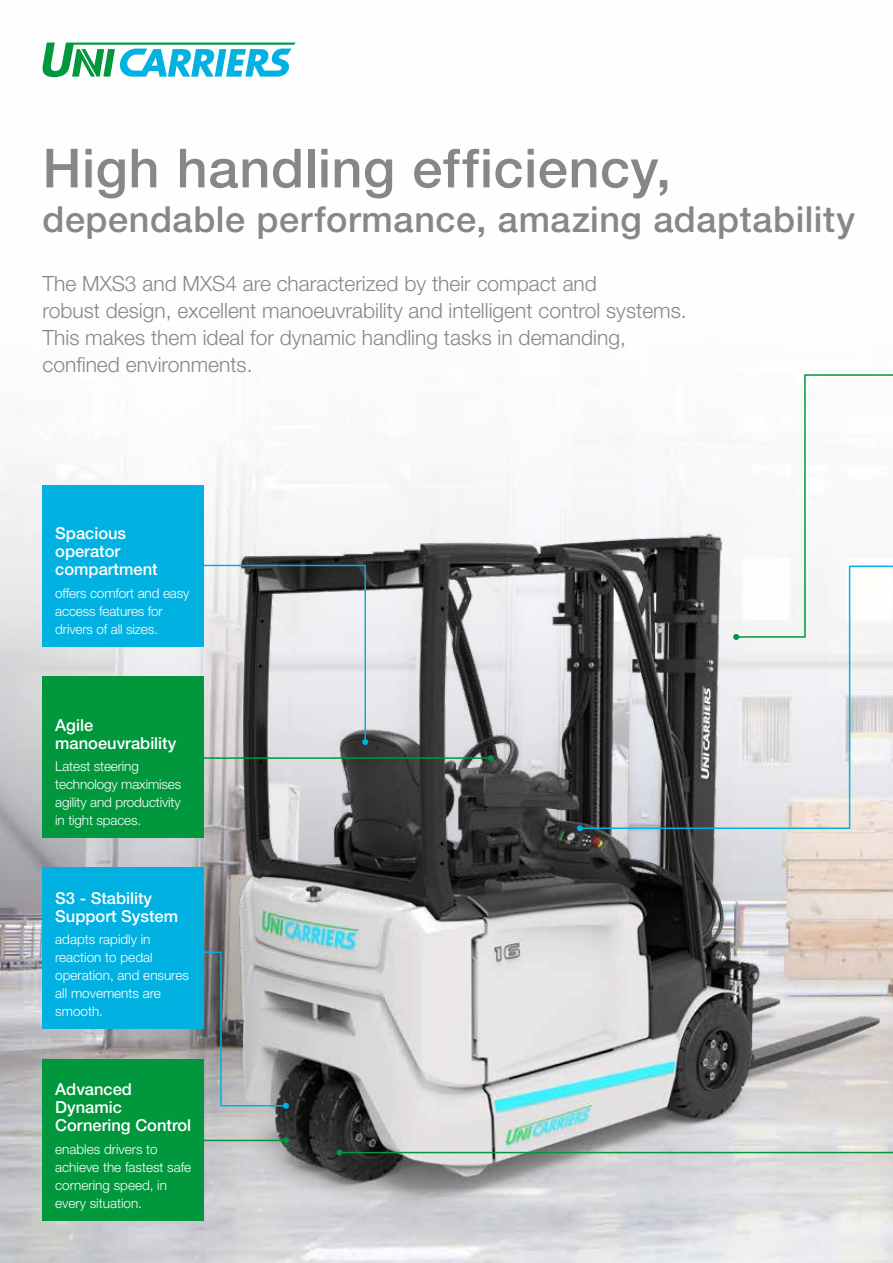
<style>
.page{position:relative;width:893px;height:1263px;background:#fff}
.page>*{position:absolute;margin:0;border:0;box-sizing:border-box;transform-origin:0 0}
.t1{font:500 54px "Helvetica Neue LT Std";letter-spacing:.01em;color:#878787}
.t2{font:500 36px "Helvetica Neue LT Std";letter-spacing:.015em;color:#878787}
.t3{font:300 21px/27px "Helvetica Neue LT Pro";color:#878787}
.t4{font:500 16.5px/18px "Helvetica Neue LT Std";color:#fff}
.t5{font:300 13.5px/18px "Helvetica Neue LT Std";color:#fff}
</style>
<div class="page">
<img style="left:0;top:42px;width:629px;height:1221px">
<img style="left:205px;top:461px;width:688px;height:802px">
<svg style="left:76px;top:564px;width:291px;height:179px;background:#babdbf"></svg>
<svg style="left:362px;top:739px;width:6px;height:6px"></svg>
<div style="left:43px;top:867px;width:161px;height:162px;background:#00b1e1"></div>
<div style="left:43px;top:485px;width:161px;height:161px;background:#00b1e1"></div>
<div style="left:43px;top:676px;width:161px;height:162px;background:#00973d"></div>
<hr style="left:61px;top:1140px;width:225px;height:1px;background:#00973d">
<svg style="left:283px;top:1137px;width:6px;height:6px"></svg>
<hr style="left:61px;top:757px;width:430px;height:2px;background:#00973d">
<svg style="left:488px;top:755px;width:6px;height:4px"></svg>
<svg style="left:117px;top:951px;width:172px;height:158px"></svg>
<svg style="left:338px;top:759px;width:555px;height:395px;background:#a1a2a1"></svg>
<svg style="left:337px;top:1149px;width:6px;height:6px"></svg>
<svg style="left:578px;top:565px;width:315px;height:265px;background:#9e9fa1"></svg>
<svg style="left:577px;top:825px;width:6px;height:6px"></svg>
<svg style="left:733px;top:374px;width:160px;height:266px"></svg>
<div style="left:43px;top:1059px;width:161px;height:161px;background:#00973d"></div>
<svg style="left:42px;top:43px;width:254px;height:34px"></svg>
<h1 class="t1" style="left:43px;top:136px;width:630px">High handling efficiency,</h1>
<h2 class="t2" style="left:43px;top:198px;width:814px">dependable performance, amazing adaptability</h2>
<h3 class="t3" style="left:43px;top:270px;width:646px">The MXS3 and MXS4 are characterized by their compact and<br>robust design, excellent manoeuvrability and intelligent control systems.<br>This makes them ideal for dynamic handling tasks in demanding, confined environments.</h3>
<p class="t4" style="left:55px;top:524px;width:104px">Spacious operator compartment</p>
<p class="t5" style="left:55px;top:583px;width:136px">offers comfort and easy access features for drivers of all sizes.</p>
<p class="t4" style="left:55px;top:716px;width:123px">Agile manoeuvrability</p>
<p class="t5" style="left:55px;top:757px;width:127px">Latest steering technology maximises agility and productivity in tight spaces.</p>
<p class="t4" style="left:55px;top:889px;width:124px">S3 - Stability<br>Support System</p>
<p class="t5" style="left:55px;top:930px;width:135px">adapts rapidly in reaction to pedal operation, and ensures all movements are smooth.</p>
<p class="t4" style="left:55px;top:1080px;width:138px">Advanced<br>Dynamic<br>Cornering Control</p>
<p class="t5" style="left:55px;top:1139px;width:138px">enables drivers to achieve the fastest safe cornering speed, in every situation.</p>
</div>
